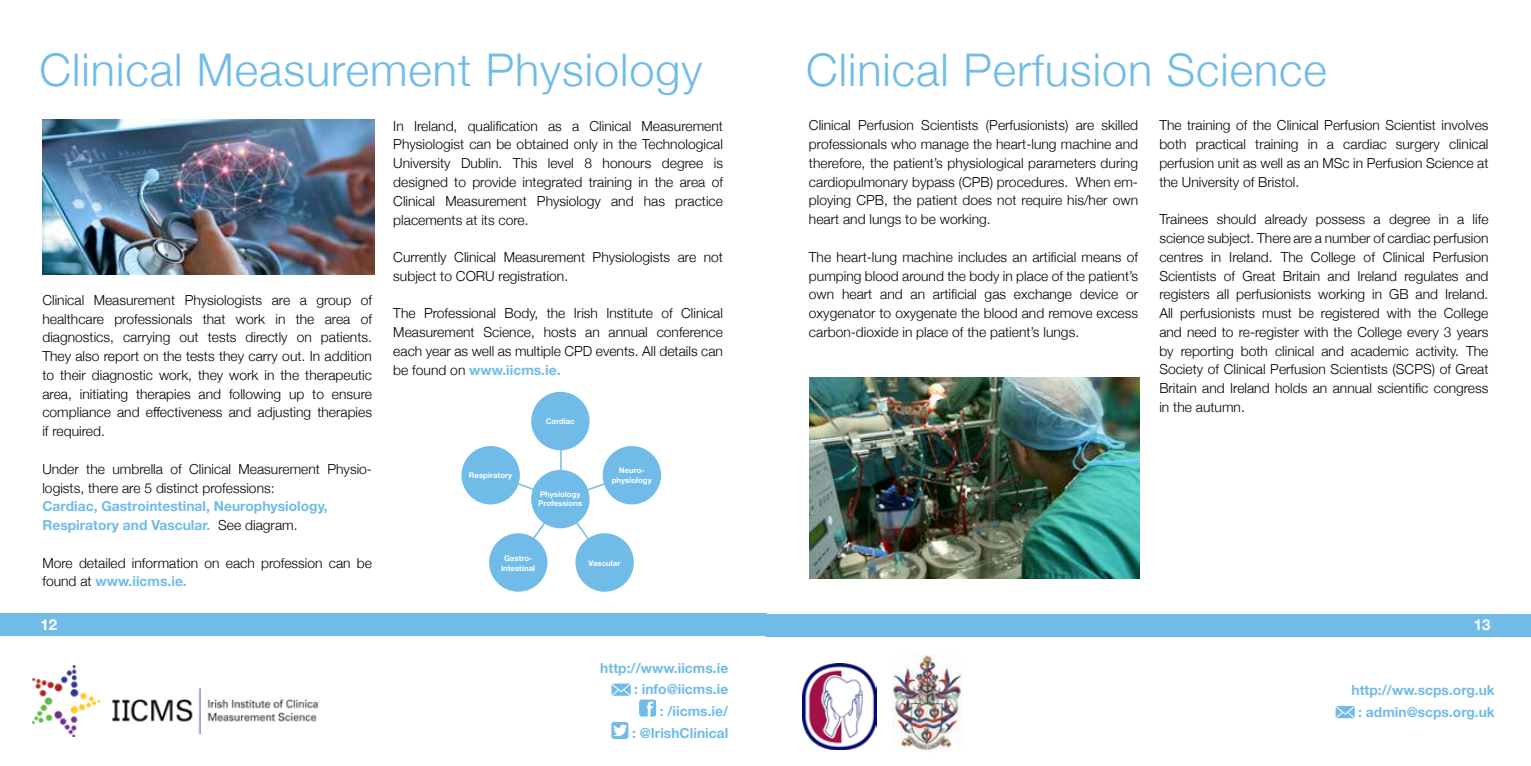
<style>
.page{position:relative;width:1531px;height:766px;background:#fff}
.page>*{position:absolute;margin:0;border:0;box-sizing:border-box;transform-origin:0 0}
.t1{font:300 45px "Helvetica Neue";letter-spacing:.02em;color:#70bbe8}
.t2{font:700 15px "Helvetica Neue";color:#fff}
.t3{font:300 13.8px/18.8px "Helvetica Neue";color:#000;text-align:justify}
.t4{font:700 13.8px/21.8px "Helvetica Neue";color:#70bbe8}
.t5{font:700 7.8px/9.8px "Helvetica Neue";color:#fff;text-align:center}
.s1{font-weight:300;color:#000}
.s2{font-weight:700;color:#70bbe8}
</style>
<div class="page">
<div style="left:0;top:613px;width:766px;height:22px;background:#70bbe8"></div>
<div style="left:765px;top:613px;width:766px;height:23px;background:#70bbe8"></div>
<img style="left:43px;top:119px;width:331px;height:155px">
<svg style="left:611px;top:683px;width:20px;height:12px"></svg>
<div style="left:639px;top:699px;width:17px;height:17px;background:#70bbe8;border-radius:3px"></div>
<svg style="left:647px;top:701px;width:7px;height:15px"></svg>
<div style="left:611px;top:721px;width:17px;height:17px;background:#70bbe8;border-radius:3px"></div>
<svg style="left:613px;top:724px;width:14px;height:13px"></svg>
<img style="left:33px;top:665px;width:287px;height:71px">
<img style="left:809px;top:377px;width:330px;height:201px">
<img style="left:802px;top:663px;width:75px;height:86px">
<img style="left:893px;top:654px;width:69px;height:96px">
<svg style="left:1335px;top:706px;width:20px;height:12px"></svg>
<div style="left:531px;top:391px;width:58px;height:59px;background:#70bbe8;border-radius:50%"></div>
<div style="left:531px;top:469px;width:58px;height:59px;background:#70bbe8;border-radius:50%"></div>
<div style="left:603px;top:446px;width:58px;height:58px;background:#70bbe8;border-radius:50%"></div>
<div style="left:461px;top:446px;width:59px;height:58px;background:#70bbe8;border-radius:50%"></div>
<div style="left:575px;top:533px;width:59px;height:58px;background:#70bbe8;border-radius:50%"></div>
<div style="left:489px;top:533px;width:58px;height:58px;background:#70bbe8;border-radius:50%"></div>
<svg style="left:514px;top:480px;width:24px;height:12px"></svg>
<svg style="left:582px;top:480px;width:27px;height:13px"></svg>
<hr style="left:560px;top:446px;width:2px;height:30px;background:#70bbe8">
<svg style="left:572px;top:517px;width:20px;height:27px"></svg>
<svg style="left:529px;top:515px;width:21px;height:28px"></svg>
<h1 class="t1" style="left:40px;top:34px;width:664px">Clinical Measurement Physiology</h1>
<p class="t3" style="left:42px;top:289px;width:331px">Clinical Measurement Physiologists are a group of healthcare professionals that work in the area of diagnostics, carrying out tests directly on patients.<br>They also report on the tests they carry out. In addition to their diagnostic work, they work in the therapeutic area, initiating therapies and following up to ensure compliance and effectiveness and adjusting therapies if required.</p>
<p class="t3" style="left:42px;top:458px;width:329px">Under the umbrella of Clinical Measurement Physio&shy;logists, there are 5 distinct professions:</p>
<p class="t4" style="left:42px;top:497px;width:287px;line-height:18.8px">Cardiac, Gastrointestinal, Neurophysiology,<br>Respiratory and Vascular. <span class="s1">See diagram.</span></p>
<p class="t3" style="left:42px;top:552px;width:331px">More detailed information on each profession can be found at <span class="s2">www.iicms.ie.</span></p>
<p class="t3" style="left:393px;top:115px;width:331px">In Ireland, qualification as a Clinical Measurement Physiologist can be obtained only in the Technological University Dublin. This level 8 honours degree is designed to provide integrated training in the area of Clinical Measurement Physiology and has practice placements at its core.</p>
<p class="t3" style="left:393px;top:247px;width:331px">Currently Clinical Measurement Physiologists are not subject to CORU registration.</p>
<p class="t3" style="left:393px;top:303px;width:331px">The Professional Body, the Irish Institute of Clinical Measurement Science, hosts an annual conference each year as well as multiple CPD events. All details can be found on <span class="s2">www.iicms.ie.</span></p>
<p class="t5" style="left:469px;top:470px;width:45px">Respiratory</p>
<p class="t5" style="left:546px;top:416px;width:30px">Cardiac</p>
<p class="t5" style="left:538px;top:489px;width:46px;text-align:left">Physiology<br>Professions</p>
<p class="t5" style="left:612px;top:465px;width:42px">Neuro&shy;physiology</p>
<p class="t5" style="left:501px;top:553px;width:36px">Gastro&shy;intestinal</p>
<p class="t5" style="left:588px;top:558px;width:33px">Vascular</p>
<h1 class="t1" style="left:806px;top:34px;width:522px">Clinical Perfusion Science</h1>
<p class="t3" style="left:809px;top:115px;width:331px;text-align:left">Clinical Perfusion Scientists (Perfusionists) are skilled professionals who manage the heart-lung machine and therefore, the patient’s physiological parameters during cardiopulmonary bypass (CPB) procedures. When em&shy;ploying CPB, the patient does not require his/her own heart and lungs to be working.</p>
<p class="t3" style="left:809px;top:246px;width:331px">The heart-lung machine includes an artificial means of pumping blood around the body in place of the patient’s own heart and an artificial gas exchange device or oxygenator to oxygenate the blood and remove excess carbon-dioxide in place of the patient’s lungs.</p>
<p class="t3" style="left:1159px;top:115px;width:331px">The training of the Clinical Perfusion Scientist involves both practical training in a cardiac surgery clinical perfusion unit as well as an MSc in Perfusion Science at the University of Bristol.</p>
<p class="t3" style="left:1159px;top:209px;width:331px">Trainees should already possess a degree in a life science subject. There are a number of cardiac perfusion centres in Ireland. The College of Clinical Perfusion Scientists of Great Britain and Ireland regulates and registers all perfusionists working in GB and Ireland.<br>All perfusionists must be registered with the College and need to re-register with the College every 3 years by reporting both clinical and academic activity. The Society of Clinical Perfusion Scientists (SCPS) of Great Britain and Ireland holds an annual scientific congress in the autumn.</p>
<p class="t2" style="left:40px;top:613px;width:18px">12</p>
<p class="t2" style="left:1474px;top:613px;width:18px">13</p>
<p class="t4" style="left:600px;top:657px;width:129px;text-align:right">http://www.iicms.ie : info@iicms.ie<br>: /iicms.ie/<br>: @IrishClinical</p>
<p class="t4" style="left:1351px;top:679px;width:145px;text-align:center">http://ww.scps.org.uk : admin@scps.org.uk</p>
</div>
